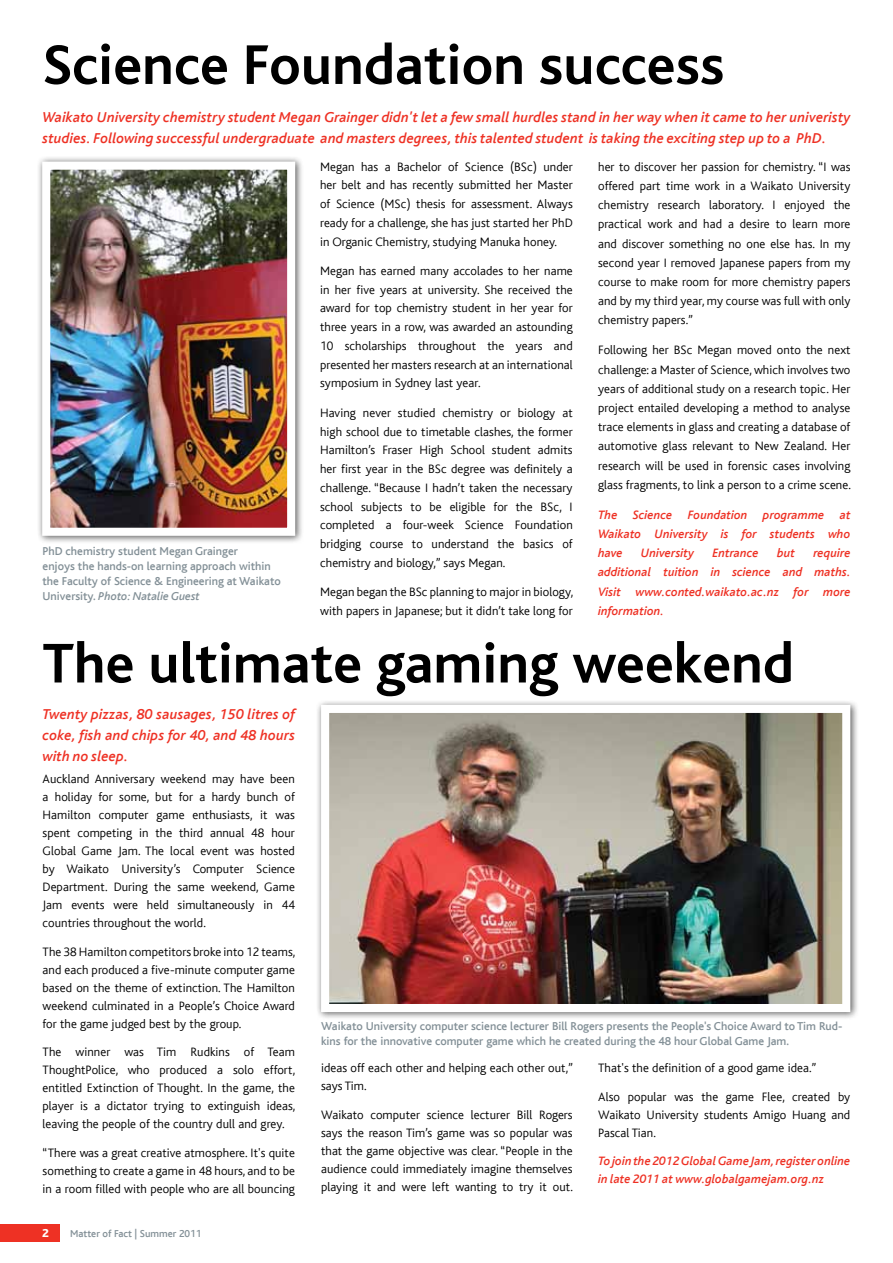
<style>
.page{position:relative;width:893px;height:1263px;background:#fff}
.page>*{position:absolute;margin:0;border:0;box-sizing:border-box;transform-origin:0 0}
.t1{font:700 58.5px "Bliss Baltic";color:#000}
.t2{font:italic 500 15px/21px "Bliss Baltic";letter-spacing:.01em;color:#ee3124}
.t3{font:300 12.75px/18px "Bliss Baltic";letter-spacing:.005em;color:#000;text-align:justify}
.t4{font:italic 500 12.75px/19.2px "Bliss Baltic";letter-spacing:.005em;color:#ee3124;text-align:justify}
.t5{font:500 12px/15px "Bliss Baltic";color:#839097}
.t6{font:800 12px "Bliss Baltic";color:#fff}
.t7{font:500 10.5px "Bliss Baltic";color:#839097}
.s1{font-style:italic}
</style>
<div class="page">
<div style="left:0;top:1225px;width:60px;height:17px;background:#ee3124"></div>
<div style="left:37px;top:156px;width:266px;height:388px;background:#000;opacity:.65"></div>
<img style="left:51px;top:171px;width:235px;height:356px">
<div style="left:42px;top:162px;width:253px;height:374px;border:8px solid #fff"></div>
<div style="left:315px;top:699px;width:544px;height:322px;background:#000;opacity:.65"></div>
<img style="left:330px;top:714px;width:511px;height:289px">
<div style="left:321px;top:705px;width:529px;height:307px;border:8px solid #fff"></div>
<h1 class="t1" style="left:43px;top:34px;width:683px">Science Foundation success</h1>
<p class="t2" style="left:43px;top:106px;width:809px">Waikato University chemistry student Megan Grainger didn't let a few small hurdles stand in her way when it came to her univeristy studies. Following successful undergraduate and masters degrees, this talented student is taking the exciting step up to a PhD.</p>
<p class="t5" style="left:43px;top:543px;width:240px">PhD chemistry student Megan Grainger<br>enjoys the hands-on learning approach within the Faculty of Science &amp; Engineering at Waikato University. <span class="s1">Photo: Natalie Guest</span></p>
<p class="t3" style="left:320px;top:157px;width:254px;line-height:18.8px">Megan has a Bachelor of Science (BSc) under her belt and has recently submitted her Master of Science (MSc) thesis for assessment. Always ready for a challenge, she has just started her PhD in Organic Chemistry, studying Manuka honey.</p>
<p class="t3" style="left:320px;top:262px;width:254px;line-height:18.8px">Megan has earned many accolades to her name in her five years at university. She received the award for top chemistry student in her year for three years in a row, was awarded an astounding 10 scholarships throughout the years and presented her masters research at an international symposium in Sydney last year.</p>
<p class="t3" style="left:320px;top:403px;width:254px;line-height:18.8px">Having never studied chemistry or biology at high school due to timetable clashes, the former Hamilton’s Fraser High School student admits her first year in the BSc degree was definitely a challenge. “Because I hadn’t taken the necessary school subjects to be eligible for the BSc, I completed a four-week Science Foundation bridging course to understand the basics of chemistry and biology,” says Megan.</p>
<p class="t3" style="left:320px;top:583px;width:255px;line-height:18.8px">Megan began the BSc planning to major in biology, with papers in Japanese; but it didn’t take long for</p>
<p class="t3" style="left:598px;top:157px;width:254px;line-height:19.2px">her to discover her passion for chemistry. “I was offered part time work in a Waikato University chemistry research laboratory. I enjoyed the practical work and had a desire to learn more and discover something no one else has. In my second year I removed Japanese papers from my course to make room for more chemistry papers and by my third year, my course was full with only chemistry papers.”</p>
<p class="t3" style="left:598px;top:341px;width:254px;line-height:19.2px">Following her BSc Megan moved onto the next challenge: a Master of Science, which involves two years of additional study on a research topic. Her project entailed developing a method to analyse trace elements in glass and creating a database of automotive glass relevant to New Zealand. Her research will be used in forensic cases involving glass fragments, to link a person to a crime scene.</p>
<p class="t4" style="left:598px;top:505px;width:254px">The Science Foundation programme at Waikato University is for students who have</p>
<p class="t4" style="left:641px;top:544px;width:55px">University</p>
<p class="t4" style="left:712px;top:544px;width:48px">Entrance</p>
<p class="t4" style="left:777px;top:544px;width:19px">but</p>
<p class="t4" style="left:598px;top:544px;width:254px;text-indent:215px">require additional tuition in science and maths.<br>Visit www.conted.waikato.ac.nz for more information.</p>
<h1 class="t1" style="left:42px;top:632px;width:753px">The ultimate gaming weekend</h1>
<p class="t2" style="left:42px;top:703px;width:254px;text-align:justify">Twenty pizzas, 80 sausages, 150 litres of coke, fish and chips for 40, and 48 hours with no sleep.</p>
<p class="t3" style="left:43px;top:770px;width:254px">Auckland Anniversary weekend may have been a holiday for some, but for a hardy bunch of Hamilton computer game enthusiasts, it was spent competing in the third annual 48 hour Global Game Jam. The local event was hosted by Waikato University’s Computer Science Department. During the same weekend, Game Jam events were held simultaneously in 44 countries throughout the world.</p>
<p class="t3" style="left:43px;top:943px;width:254px">The 38 Hamilton competitors broke into 12 teams, and each produced a five-minute computer game based on the theme of extinction. The Hamilton weekend culminated in a People’s Choice Award for the game judged best by the group.</p>
<p class="t3" style="left:43px;top:1043px;width:254px">The winner was Tim Rudkins of Team ThoughtPolice, who produced a solo effort, entitled Extinction of Thought. In the game, the player is a dictator trying to extinguish ideas, leaving the people of the country dull and grey.</p>
<p class="t3" style="left:43px;top:1144px;width:254px">“There was a great creative atmosphere. It's quite something to create a game in 48 hours, and to be in a room filled with people who are all bouncing</p>
<p class="t5" style="left:321px;top:1019px;width:523px">Waikato University computer science lecturer Bill Rogers presents the People's Choice Award to Tim Rud&shy;kins for the innovative computer game which he created during the 48 hour Global Game Jam.</p>
<p class="t3" style="left:321px;top:1059px;width:254px">ideas off each other and helping each other out,” says Tim.</p>
<p class="t3" style="left:321px;top:1106px;width:254px">Waikato computer science lecturer Bill Rogers says the reason Tim’s game was so popular was that the game objective was clear. “People in the audience could immediately imagine themselves playing it and were left wanting to try it out.</p>
<p class="t3" style="left:598px;top:1059px;width:220px">That's the definition of a good game idea.”</p>
<p class="t3" style="left:598px;top:1088px;width:254px">Also popular was the game Flee, created by Waikato University students Amigo Huang and Pascal Tian.</p>
<p class="t4" style="left:598px;top:1152px;width:254px;line-height:18px">To join the 2012 Global Game Jam, register online in late 2011 at www.globalgamejam.org.nz</p>
<p class="t6" style="left:42px;top:1227px;width:8px">2</p>
<p class="t7" style="left:70px;top:1228px;width:133px">Matter of Fact | Summer 2011</p>
</div>
